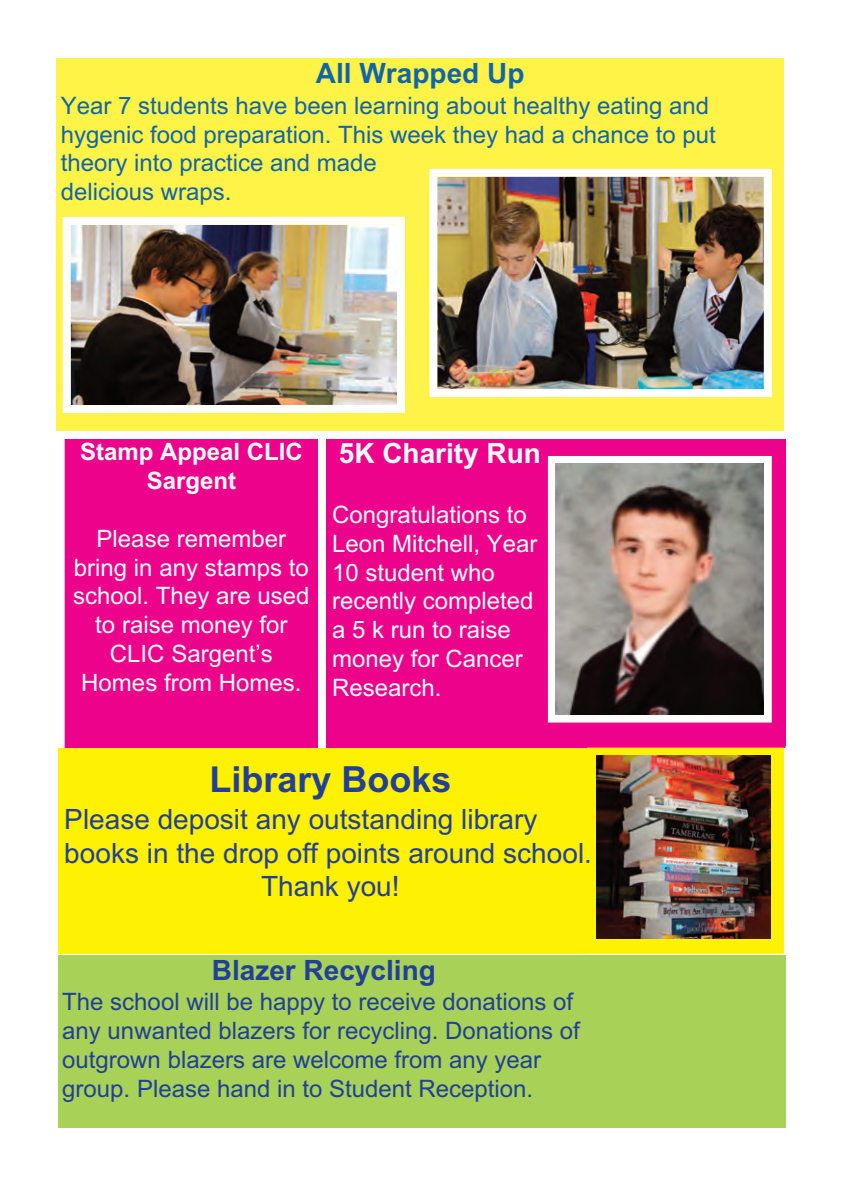
<style>
.page{position:relative;width:842px;height:1191px;background:#fff}
.page>*{position:absolute;margin:0;border:0;box-sizing:border-box;transform-origin:0 0}
.t1{font:700 36px "Arial";color:#223f99}
.t2{font:28px "Arial";color:#223f99}
.t3{font:700 28px "Arial";color:#223f99}
.t4{font:700 28px "Arial";color:#1165ab}
.t5{font:700 28px "Arial";color:#fff}
.t6{font:24px/28.8px "Arial";color:#fff;text-align:center}
.t7{font:24px/28.8px "Arial";color:#223f99}
.t8{font:24px/28.8px "Arial";color:#1165ab}
.t9{font:700 24px/28.8px "Arial";color:#fff;text-align:center}
</style>
<div class="page">
<div style="left:65px;top:439px;width:253px;height:317px;background:#ed028c"></div>
<div style="left:58px;top:955px;width:727px;height:173px;background:#a8d158"></div>
<div style="left:57px;top:59px;width:727px;height:372px;background:#fff348"></div>
<div style="left:326px;top:439px;width:459px;height:308px;background:#ed028c"></div>
<div style="left:58px;top:747px;width:726px;height:206px;background:#fff101"></div>
<img style="left:587px;top:746px;width:198px;height:207px">
<img style="left:596px;top:756px;width:175px;height:182px">
<div style="left:548px;top:456px;width:224px;height:266px;border:8px solid #fff"></div>
<img style="left:556px;top:464px;width:208px;height:250px">
<img style="left:72px;top:226px;width:324px;height:178px">
<div style="left:63px;top:217px;width:342px;height:196px;border:8px solid #fff"></div>
<img style="left:438px;top:178px;width:325px;height:210px">
<div style="left:429px;top:169px;width:343px;height:228px;border:8px solid #fff"></div>
<p class="t4" style="left:316px;top:63px;width:210px">All Wrapped Up</p>
<p class="t8" style="left:61px;top:93px;width:657px">Year 7 students have been learning about healthy eating and hygenic food preparation. This week they had a chance to put theory into practice and made<br>delicious wraps.</p>
<p class="t9" style="left:80px;top:440px;width:224px">Stamp Appeal CLIC<br>Sargent</p>
<p class="t6" style="left:73px;top:526px;width:238px">Please remember bring in any stamps to school. They are used to raise money for<br>CLIC Sargent’s<br>Homes from Homes.</p>
<p class="t5" style="left:339px;top:443px;width:204px">5K Charity Run</p>
<p class="t6" style="left:332px;top:502px;width:207px;text-align:left">Congratulations to<br>Leon Mitchell, Year<br>10 student who recently completed a 5 k run to raise money for Cancer<br>Research.</p>
<h1 class="t1" style="left:209px;top:766px;width:244px">Library Books</h1>
<p class="t2" style="left:64px;top:809px;width:475px">Please deposit any outstanding library</p>
<p class="t2" style="left:64px;top:842px;width:529px">books in the drop off points around school.</p>
<p class="t2" style="left:261px;top:876px;width:140px">Thank you!</p>
<p class="t3" style="left:212px;top:959px;width:226px">Blazer Recycling</p>
<p class="t7" style="left:62px;top:989px;width:519px">The school will be happy to receive donations of any unwanted blazers for recycling. Donations of outgrown blazers are welcome from any year group. Please hand in to Student Reception.</p>
</div>
